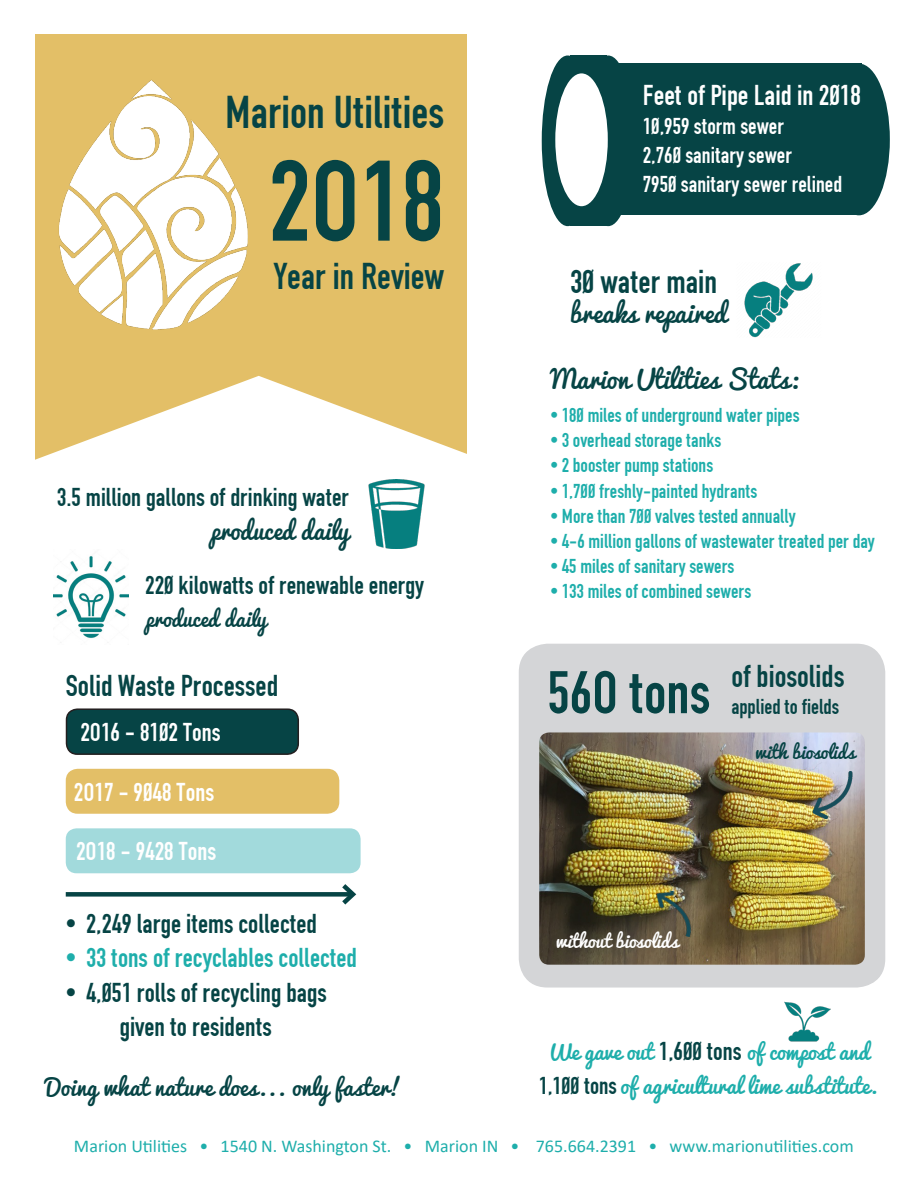
<style>
.page{position:relative;width:918px;height:1188px;background:#fff}
.page>*{position:absolute;margin:0;border:0;box-sizing:border-box;transform-origin:0 0}
.t1{font:120px "DIN 1451 Engschrift Regular";color:#064445}
.t2{font:63px "DIN 1451 Engschrift Regular";color:#064445}
.t3{font:48px "DIN 1451 Engschrift Regular";color:#064445}
.t4{font:39px "DIN 1451 Engschrift Regular";color:#064445}
.t5{font:34.5px "DIN 1451 Engschrift Regular";color:#064445}
.t6{font:33px "DIN 1451 Engschrift Regular";color:#064445}
.t7{font:31.5px "DIN 1451 Engschrift Regular";color:#064445}
.t8{font:30px "DIN 1451 Engschrift Regular";color:#fff}
.t9{font:28.5px "DIN 1451 Engschrift Regular";color:#064445}
.t10{font:28.5px "DIN 1451 Engschrift Regular";color:#1eaeab}
.t11{font:27px "DIN 1451 Engschrift Regular";color:#064445}
.t12{font:27px "DIN 1451 Engschrift Regular";color:#fff}
.t13{font:25.5px "Pacifico";color:#064445}
.t14{font:24px "DIN 1451 Engschrift Regular";color:#fff}
.t15{font:24px "Pacifico";color:#064445}
.t16{font:22.5px "Pacifico";color:#064445}
.t17{font:22.5px "DIN 1451 Engschrift Regular";color:#064445}
.t18{font:21px "DIN 1451 Engschrift Regular";color:#1eaeab}
.t19{font:21px "Pacifico";color:#1eaeab}
.t20{font:21px "Pacifico";color:#064445}
.t21{font:18px "Calibri";color:#1eaeab}
.t22{font:18px "Pacifico";color:#fff}
.t23{font:18px "Pacifico";color:#064445}
.s1{font-family:"DIN 1451 Engschrift Regular";font-size:27px;color:#064445}
.s2{font-family:"DIN 1451 Engschrift Regular";font-size:25.5px;color:#064445}
</style>
<div class="page">
<div style="left:35px;top:34px;width:431px;height:426px;background:#e3bf67"></div>
<svg style="left:35px;top:376px;width:548px;height:486px"></svg>
<img style="left:58px;top:80px;width:190px;height:250px">
<img style="left:54px;top:550px;width:74px;height:95px">
<div style="left:520px;top:644px;width:365px;height:343px;background:#d4d5d7;border-radius:28px"></div>
<div style="left:519px;top:644px;width:366px;height:344px;border:2px solid #d4d5d7;border-radius:28px"></div>
<img style="left:539px;top:732px;width:326px;height:233px">
<img style="left:643px;top:886px;width:59px;height:52px">
<img style="left:810px;top:772px;width:45px;height:46px">
<img style="left:365px;top:479px;width:63px;height:70px">
<div style="left:67px;top:709px;width:231px;height:45px;background:#064445;border-radius:11px"></div>
<div style="left:66px;top:708px;width:233px;height:47px;border:2px solid #231f20;border-radius:11px"></div>
<div style="left:66px;top:769px;width:273px;height:45px;background:#e3bf67;border-radius:12px"></div>
<div style="left:66px;top:828px;width:295px;height:45px;background:#a2dadc;border-radius:11px"></div>
<div style="left:66px;top:892px;width:287px;height:5px;background:#064445"></div>
<svg style="left:337px;top:884px;width:20px;height:21px"></svg>
<img style="left:785px;top:1002px;width:45px;height:40px">
<div style="left:587px;top:64px;width:275px;height:151px;background:#064445"></div>
<div style="left:542px;top:56px;width:52px;height:170px;background:#064445;border-radius:50%"></div>
<div style="left:828px;top:64px;width:62px;height:151px;background:#064445;border-radius:50%"></div>
<div style="left:570px;top:56px;width:37px;height:170px;background:#064445"></div>
<div style="left:582px;top:56px;width:52px;height:170px;background:#064445;border-radius:50%"></div>
<div style="left:555px;top:73px;width:53px;height:133px;background:#fff;border-radius:50%"></div>
<img style="left:744px;top:263px;width:69px;height:75px">
<p class="t3" style="left:225px;top:84px;width:221px">Marion Utilities</p>
<p class="t1" style="left:268px;top:131px;width:178px">2O18</p>
<p class="t4" style="left:274px;top:253px;width:172px">Year in Review</p>
<p class="t8" style="left:643px;top:78px;width:220px">Feet of Pipe Laid in 2018</p>
<p class="t14" style="left:643px;top:112px;width:143px">10,959 storm sewer</p>
<p class="t14" style="left:643px;top:141px;width:151px">2,760 sanitary sewer</p>
<p class="t14" style="left:643px;top:170px;width:201px">7950 sanitary sewer relined</p>
<p class="t5" style="left:570px;top:261px;width:149px">30 water main</p>
<p class="t13" style="left:570px;top:291px;width:159px">breaks repaired</p>
<p class="t13" style="left:550px;top:357px;width:249px">Marion Utilities Stats:</p>
<p class="t18" style="left:550px;top:403px;width:251px">• 180 miles of underground water pipes</p>
<p class="t18" style="left:550px;top:428px;width:173px">• 3 overhead storage tanks</p>
<p class="t18" style="left:550px;top:453px;width:164px">• 2 booster pump stations</p>
<p class="t18" style="left:550px;top:478px;width:208px">• 1,700 freshly-painted hydrants</p>
<p class="t18" style="left:550px;top:504px;width:247px">• More than 700 valves tested annually</p>
<p class="t18" style="left:550px;top:529px;width:326px">• 4-6 million gallons of wastewater treated per day</p>
<p class="t18" style="left:550px;top:554px;width:186px">• 45 miles of sanitary sewers</p>
<p class="t11" style="left:57px;top:481px;width:294px">3.5 million gallons of drinking water</p>
<p class="t15" style="left:210px;top:510px;width:140px">produced daily</p>
<p class="t11" style="left:145px;top:569px;width:280px">220 kilowatts of renewable energy</p>
<p class="t18" style="left:550px;top:579px;width:202px">• 133 miles of combined sewers</p>
<p class="t20" style="left:145px;top:600px;width:123px">produced daily</p>
<p class="t7" style="left:66px;top:667px;width:214px">Solid Waste Processed</p>
<p class="t12" style="left:80px;top:717px;width:142px">2O16 - 8102 Tons</p>
<p class="t12" style="left:74px;top:776px;width:142px">2O17 - 9048 Tons</p>
<p class="t12" style="left:76px;top:835px;width:142px">2O18 - 9428 Tons</p>
<p class="t2" style="left:548px;top:656px;width:164px">56O tons</p>
<p class="t6" style="left:731px;top:657px;width:115px">of biosolids</p>
<p class="t17" style="left:731px;top:694px;width:109px">applied to fields</p>
<p class="t23" style="left:756px;top:736px;width:101px">with biosolids</p>
<p class="t9" style="left:66px;top:907px;width:253px">• 2,249 large items collected</p>
<p class="t10" style="left:66px;top:941px;width:293px">• 33 tons of recyclables collected</p>
<p class="t9" style="left:66px;top:976px;width:263px">• 4,051 rolls of recycling bags</p>
<p class="t9" style="left:120px;top:1010px;width:154px">given to residents</p>
<p class="t22" style="left:556px;top:925px;width:124px">without biosolids</p>
<p class="t19" style="left:547px;top:1033px;width:324px">We gave out <span class="s1">1,600 tons</span> of compost and</p>
<p class="t19" style="left:539px;top:1068px;width:341px"><span class="s2">1,100 tons</span> of agricultural lime substitute.</p>
<p class="t21" style="left:74px;top:1133px;width:781px">Marion Utilities • 1540 N. Washington St. • Marion IN • 765.664.2391 • www.marionutilities.com</p>
<p class="t16" style="left:46px;top:1068px;width:358px">Doing what nature does... only faster!</p>
</div>
